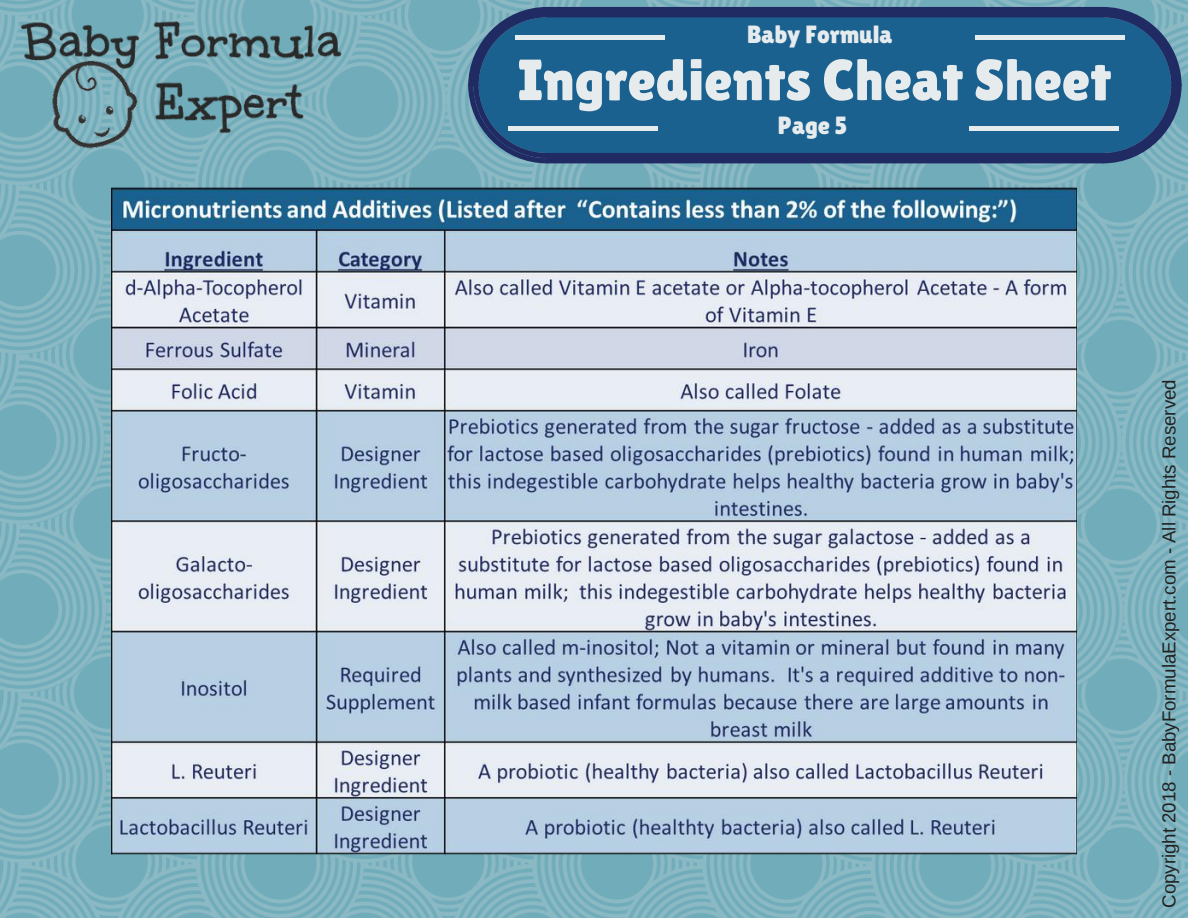
<style>
.page{position:relative;width:1188px;height:918px;background:#fff}
.page>*{position:absolute;margin:0;border:0;box-sizing:border-box;transform-origin:0 0}
.t1{font:57.9px "Lilita One";color:#e6ebed}
.t2{font:24.9px "Lilita One";color:#e6ebed}
.t3{font:18.75px "Liberation Sans";color:#222}
</style>
<div class="page">
<img style="left:0;top:0;width:1188px;height:918px">
<img style="left:13px;top:15px;width:338px;height:139px">
<svg style="left:468px;top:7px;width:714px;height:156px;background:#215e8b"></svg>
<hr style="left:509px;top:126px;width:149px;height:4px;background:#e6ebed">
<hr style="left:969px;top:126px;width:149px;height:4px;background:#e6ebed">
<hr style="left:515px;top:35px;width:149px;height:4px;background:#e6ebed">
<hr style="left:976px;top:35px;width:149px;height:4px;background:#e6ebed">
<img style="left:111px;top:186px;width:966px;height:681px">
<h2 class="t2" style="left:747px;top:20px;width:147px">Baby Formula</h2>
<h1 class="t1" style="left:518px;top:47px;width:595px">Ingredients Cheat Sheet</h1>
<h2 class="t2" style="left:778px;top:111px;width:71px">Page 5</h2>
<p class="t3" style="left:1159px;top:908px;width:530px;rotate:-90deg">Copyright 2018 - BabyFormulaExpert.com - All Rights Reserved</p>
</div>
